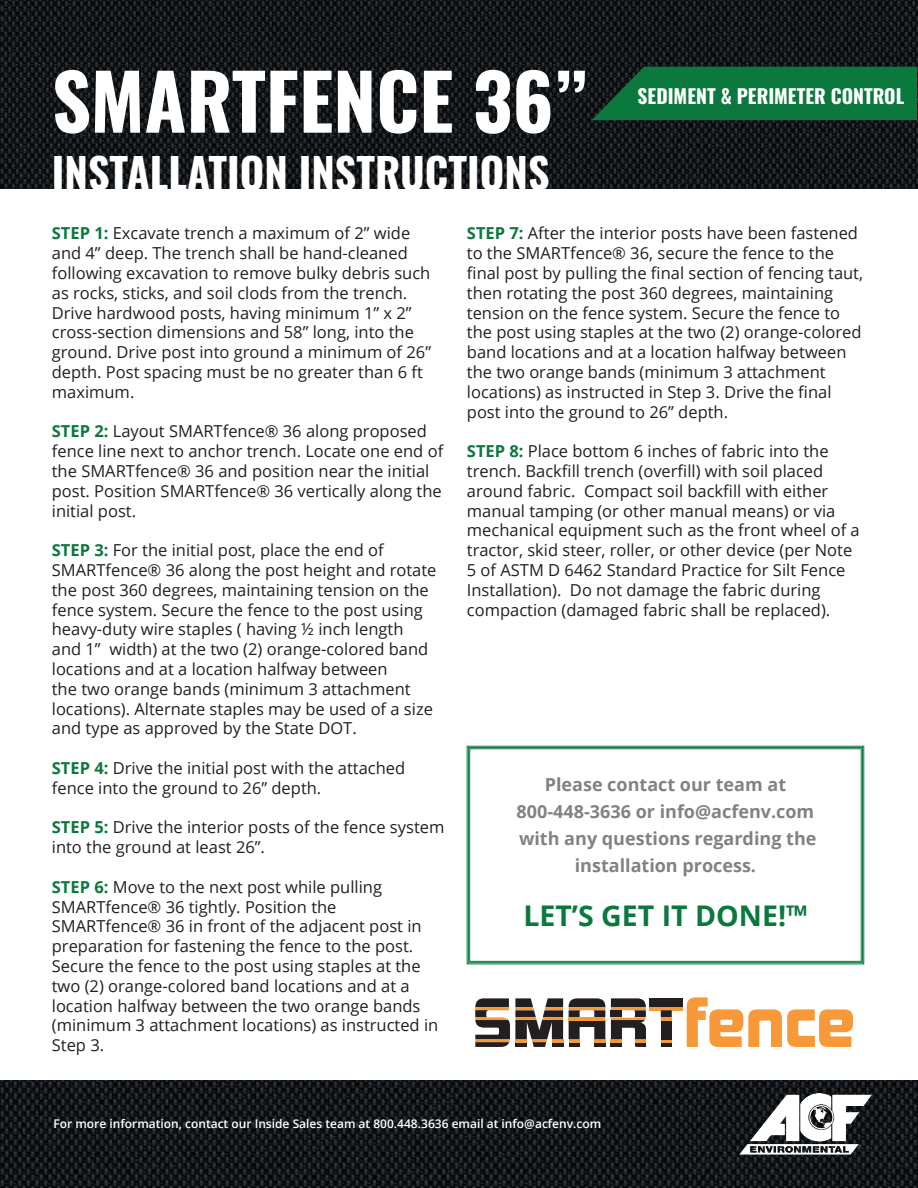
<style>
.page{position:relative;width:918px;height:1188px;background:#fff}
.page>*{position:absolute;margin:0;border:0;box-sizing:border-box;transform-origin:0 0}
.Headline_Large_White{font:700 76.5px "Oswald";color:#fff}
.Headline_White{font:700 42px "Oswald";color:#fff}
.Headline_White-2{font:700 28.5px "Open Sans";color:#0b783d}
.section_ribbon_label{font:700 19.5px "Oswald";color:#fff}
.Headline_White-3{font:700 18px/27px "Open Sans";color:#808285;text-align:center}
.t1{font:16.5px/19.8px "Open Sans";color:#231f20}
.footer_white_text{font:600 12px "Open Sans";color:#fff}
.Headline_Large_White-2{font:1.8px "Open Sans";color:#fff}
.s1{font-weight:700;color:#0b783d}
</style>
<div class="page">
<img style="left:0;top:0;width:918px;height:189px">
<img style="left:0;top:1080px;width:918px;height:108px">
<svg style="left:592px;top:67px;width:325px;height:53px"></svg>
<img style="left:740px;top:1093px;width:131px;height:62px">
<svg style="left:687px;top:997px;width:166px;height:50px"></svg>
<div style="left:650px;top:998px;width:33px;height:9px;background:#231f20"></div>
<hr style="left:650px;top:1007px;width:33px;height:3px;background:#f79938">
<div style="left:594px;top:1042px;width:11px;height:5px;background:#231f20"></div>
<div style="left:569px;top:1042px;width:11px;height:5px;background:#231f20"></div>
<div style="left:661px;top:1042px;width:11px;height:5px;background:#231f20"></div>
<svg style="left:661px;top:1039px;width:11px;height:3px"></svg>
<div style="left:661px;top:1020px;width:11px;height:19px;background:#231f20"></div>
<svg style="left:611px;top:998px;width:35px;height:49px"></svg>
<svg style="left:569px;top:998px;width:36px;height:44px"></svg>
<svg style="left:661px;top:1010px;width:11px;height:10px"></svg>
<svg style="left:475px;top:998px;width:88px;height:49px"></svg>
<svg style="left:467px;top:746px;width:397px;height:218px"></svg>
<div style="left:468px;top:747px;width:395px;height:216px;border:1px solid #0b783d"></div>
<div style="left:469px;top:749px;width:392px;height:213px;border:1px solid #0b783d"></div>
<p class="Headline_Large_White" style="left:52px;top:62px;width:536px">SMARTFENCE 36”</p>
<p class="Headline_White" style="left:52px;top:151px;width:499px">INSTALLATION INSTRUCTIONS</p>
<p class="section_ribbon_label" style="left:638px;top:86px;width:268px">SEDIMENT &amp; PERIMETER CONTROL</p>
<p class="t1" style="left:52px;top:223px;width:381px"><span class="s1">STEP 1:</span> Excavate trench a maximum of 2” wide and 4” deep. The trench shall be hand-cleaned following excavation to remove bulky debris such as rocks, sticks, and soil clods from the trench.<br>Drive hardwood posts, having minimum 1” x 2” cross-section dimensions and 58” long, into the ground. Drive post into ground a minimum of 26” depth. Post spacing must be no greater than 6 ft maximum.</p>
<p class="t1" style="left:52px;top:421px;width:393px"><span class="s1">STEP 2:</span> Layout SMARTfence® 36 along proposed fence line next to anchor trench. Locate one end of the SMARTfence® 36 and position near the initial post. Position SMARTfence® 36 vertically along the initial post.</p>
<p class="t1" style="left:52px;top:540px;width:386px"><span class="s1">STEP 3:</span> For the initial post, place the end of SMARTfence® 36 along the post height and rotate the post 360 degrees, maintaining tension on the fence system. Secure the fence to the post using heavy-duty wire staples ( having ½ inch length and 1” width) at the two (2) orange-colored band locations and at a location halfway between<br>the two orange bands (minimum 3 attachment locations). Alternate staples may be used of a size and type as approved by the State DOT.</p>
<p class="t1" style="left:52px;top:758px;width:355px"><span class="s1">STEP 4:</span> Drive the initial post with the attached fence into the ground to 26” depth.</p>
<p class="t1" style="left:52px;top:817px;width:394px"><span class="s1">STEP 5:</span> Drive the interior posts of the fence system into the ground at least 26”.</p>
<p class="t1" style="left:52px;top:877px;width:388px"><span class="s1">STEP 6:</span> Move to the next post while pulling SMARTfence® 36 tightly. Position the SMARTfence® 36 in front of the adjacent post in preparation for fastening the fence to the post.<br>Secure the fence to the post using staples at the two (2) orange-colored band locations and at a location halfway between the two orange bands (minimum 3 attachment locations) as instructed in Step 3.</p>
<p class="t1" style="left:467px;top:223px;width:398px"><span class="s1">STEP 7:</span> After the interior posts have been fastened to the SMARTfence® 36, secure the fence to the final post by pulling the final section of fencing taut, then rotating the post 360 degrees, maintaining tension on the fence system. Secure the fence to the post using staples at the two (2) orange-colored band locations and at a location halfway between the two orange bands (minimum 3 attachment locations) as instructed in Step 3. Drive the final post into the ground to 26” depth.</p>
<p class="t1" style="left:467px;top:441px;width:394px"><span class="s1">STEP 8:</span> Place bottom 6 inches of fabric into the trench. Backfill trench (overfill) with soil placed around fabric. Compact soil backfill with either manual tamping (or other manual means) or via mechanical equipment such as the front wheel of a tractor, skid steer, roller, or other device (per Note 5 of ASTM D 6462 Standard Practice for Silt Fence Installation). Do not damage the fabric during compaction (damaged fabric shall be replaced).</p>
<p class="Headline_White-3" style="left:545px;top:771px;width:243px">Please contact our team at</p>
<p class="Headline_White-3" style="left:517px;top:798px;width:299px">800-448-3636 or info@acfenv.com</p>
<p class="Headline_White-3" style="left:519px;top:825px;width:299px">with any questions regarding the installation process.</p>
<p class="Headline_White-2" style="left:523px;top:896px;width:286px">LET’S GET IT DONE!™</p>
<p class="footer_white_text" style="left:53px;top:1115px;width:549px">For more information, contact our Inside Sales team at 800.448.3636 email at info@acfenv.com</p>
<p class="Headline_Large_White-2" style="left:842px;top:1150px;width:3px">®</p>
</div>
